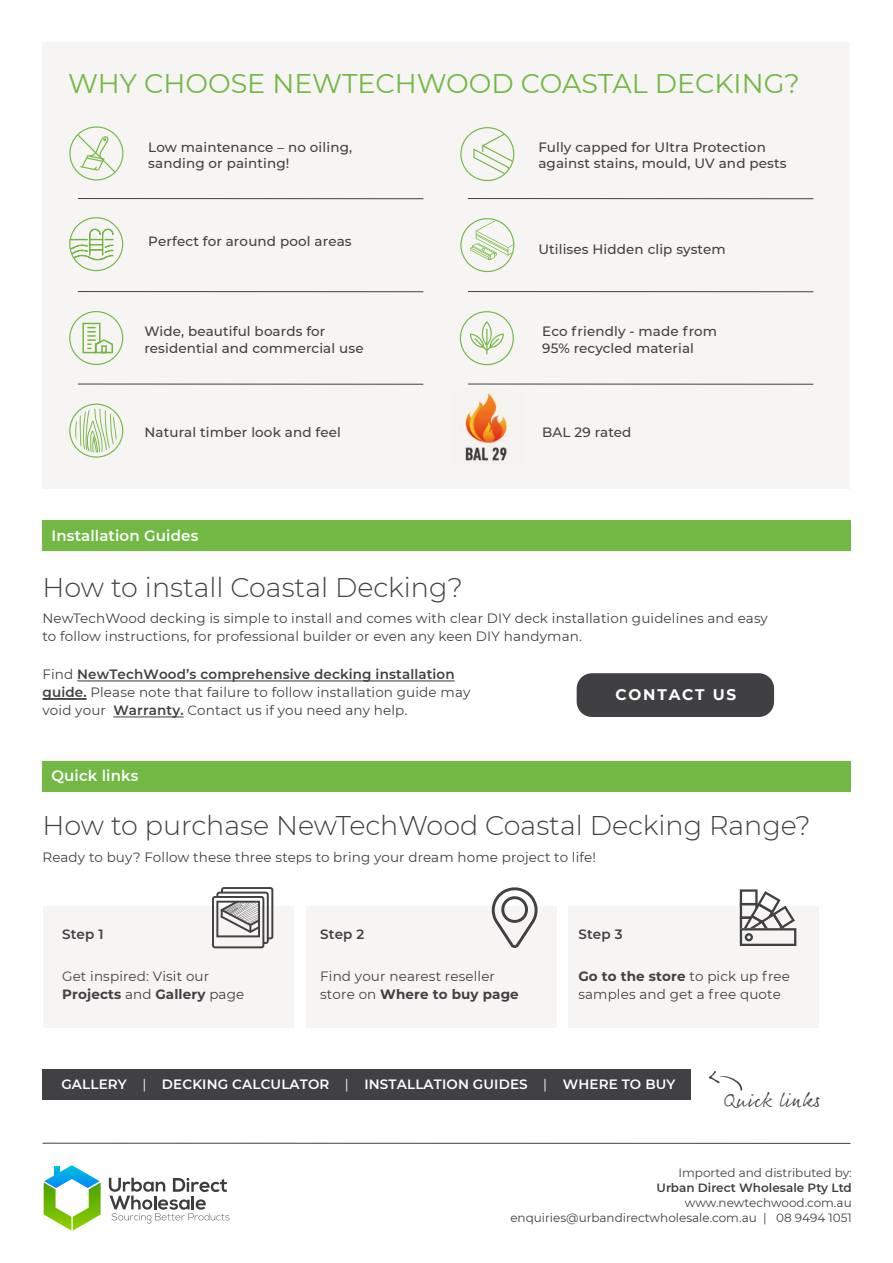
<style>
.page{position:relative;width:893px;height:1263px;background:#fff}
.page>*{position:absolute;margin:0;border:0;box-sizing:border-box;transform-origin:0 0}
.t1{font:300 27px "Montserrat";color:#414042}
.t2{font:27px "Montserrat";color:#72b844}
.t3{font:21px "Rollerscript Smooth";color:#414042}
.t4{font:700 15.3px "Montserrat";letter-spacing:.12em;color:#fff}
.t5{font:600 15px "Montserrat";letter-spacing:.01em;color:#fff}
.t6{font:13.5px/18px "Montserrat";letter-spacing:.01em;color:#414042}
.t7{font:500 13.5px/16.2px "Montserrat";letter-spacing:.01em;color:#414042}
.t8{font:600 13.5px "Montserrat";letter-spacing:.01em;color:#fff}
.t9{font:600 13.5px "Montserrat";letter-spacing:.01em;color:#414042}
.t10{font:12px/15px "Montserrat";color:#404042;text-align:right}
.t11{font:600 12px "Montserrat";color:#404042}
.s1{font-weight:600}
.s2{font-weight:700}
.s3{font-weight:400}
</style>
<div class="page">
<div style="left:43px;top:1069px;width:648px;height:31px;background:#414042"></div>
<div style="left:306px;top:906px;width:251px;height:122px;background:#f7f5f3"></div>
<div style="left:568px;top:906px;width:251px;height:122px;background:#f7f5f3"></div>
<div style="left:43px;top:906px;width:251px;height:122px;background:#f7f5f3"></div>
<div style="left:43px;top:43px;width:807px;height:446px;background:#f7f5f3"></div>
<hr style="left:78px;top:198px;width:345px;height:1px;background:#414042">
<hr style="left:78px;top:291px;width:345px;height:1px;background:#414042">
<hr style="left:468px;top:198px;width:345px;height:1px;background:#414042">
<hr style="left:468px;top:291px;width:345px;height:1px;background:#414042">
<svg style="left:69px;top:126px;width:54px;height:54px"></svg>
<hr style="left:78px;top:384px;width:345px;height:1px;background:#414042">
<hr style="left:468px;top:384px;width:345px;height:1px;background:#414042">
<img style="left:462px;top:393px;width:50px;height:68px">
<svg style="left:69px;top:404px;width:54px;height:54px"></svg>
<svg style="left:460px;top:311px;width:54px;height:54px"></svg>
<div style="left:43px;top:761px;width:808px;height:30px;background:#72b844"></div>
<svg style="left:44px;top:1165px;width:57px;height:65px"></svg>
<svg style="left:109px;top:1177px;width:121px;height:46px"></svg>
<hr style="left:113px;top:717px;width:71px;height:1px;background:#414042">
<hr style="left:43px;top:699px;width:44px;height:1px;background:#414042">
<hr style="left:77px;top:681px;width:378px;height:1px;background:#414042">
<div style="left:43px;top:521px;width:808px;height:30px;background:#72b844"></div>
<hr style="left:43px;top:1143px;width:807px;height:1px;background:#414042">
<svg style="left:709px;top:1071px;width:34px;height:20px"></svg>
<div style="left:577px;top:673px;width:197px;height:44px;background:#404042;border-radius:15px"></div>
<svg style="left:740px;top:889px;width:56px;height:57px"></svg>
<svg style="left:492px;top:887px;width:46px;height:61px"></svg>
<svg style="left:212px;top:887px;width:61px;height:61px"></svg>
<svg style="left:460px;top:127px;width:54px;height:54px"></svg>
<svg style="left:460px;top:218px;width:54px;height:54px"></svg>
<svg style="left:69px;top:217px;width:54px;height:54px"></svg>
<svg style="left:69px;top:311px;width:54px;height:54px"></svg>
<h1 class="t2" style="left:68px;top:65px;width:733px">WHY CHOOSE NEWTECHWOOD COASTAL DECKING?</h1>
<p class="t7" style="left:148px;top:138px;width:205px">Low maintenance – no oiling, sanding or painting!</p>
<p class="t7" style="left:148px;top:232px;width:205px">Perfect for around pool areas</p>
<p class="t7" style="left:144px;top:323px;width:221px">Wide, beautiful boards for residential and commercial use</p>
<p class="t7" style="left:538px;top:138px;width:250px">Fully capped for Ultra Protection against stains, mould, UV and pests</p>
<p class="t7" style="left:538px;top:240px;width:189px">Utilises Hidden clip system</p>
<p class="t7" style="left:542px;top:323px;width:176px">Eco friendly - made from<br>95% recycled material</p>
<p class="t7" style="left:144px;top:424px;width:198px">Natural timber look and feel</p>
<p class="t7" style="left:542px;top:424px;width:91px">BAL 29 rated</p>
<p class="t5" style="left:51px;top:525px;width:149px">Installation Guides</p>
<h1 class="t1" style="left:43px;top:569px;width:422px">How to install Coastal Decking?</h1>
<p class="t6" style="left:43px;top:609px;width:727px">NewTechWood decking is simple to install and comes with clear DIY deck installation guidelines and easy to follow instructions, for professional builder or even any keen DIY handyman.</p>
<p class="t6" style="left:43px;top:664px;width:429px">Find <span class="s1">NewTechWood’s comprehensive decking installation guide.</span> Please note that failure to follow installation guide may void your <span class="s1">Warranty.</span> Contact us if you need any help.</p>
<p class="t4" style="left:615px;top:684px;width:123px">CONTACT US</p>
<p class="t5" style="left:51px;top:765px;width:88px">Quick links</p>
<h1 class="t1" style="left:43px;top:807px;width:770px">How to purchase NewTechWood Coastal Decking Range?</h1>
<p class="t6" style="left:43px;top:847px;width:555px">Ready to buy? Follow these three steps to bring your dream home project to life!</p>
<p class="t9" style="left:62px;top:925px;width:43px">Step 1</p>
<p class="t6" style="left:62px;top:966px;width:184px">Get inspired: Visit our<br><span class="s2">Projects</span> and <span class="s2">Gallery</span> page</p>
<p class="t9" style="left:320px;top:925px;width:46px">Step 2</p>
<p class="t6" style="left:320px;top:966px;width:200px">Find your nearest reseller store on <span class="s2">Where to buy page</span></p>
<p class="t9" style="left:578px;top:925px;width:46px">Step 3</p>
<p class="t6" style="left:578px;top:966px;width:213px"><span class="s2">Go to the store</span> to pick up free samples and get a free quote</p>
<p class="t8" style="left:61px;top:1074px;width:615px">GALLERY <span class="s3">|</span> DECKING CALCULATOR <span class="s3">|</span> INSTALLATION GUIDES <span class="s3">|</span> WHERE TO BUY</p>
<h2 class="t3" style="left:724px;top:1086px;width:98px">Quick links</h2>
<p class="t10" style="left:679px;top:1164px;width:175px">Imported and distributed by:</p>
<p class="t11" style="left:656px;top:1179px;width:197px">Urban Direct Wholesale Pty Ltd</p>
<p class="t10" style="left:510px;top:1194px;width:343px">www.newtechwood.com.au enquiries@urbandirectwholesale.com.au | 08 9494 1051</p>
</div>
